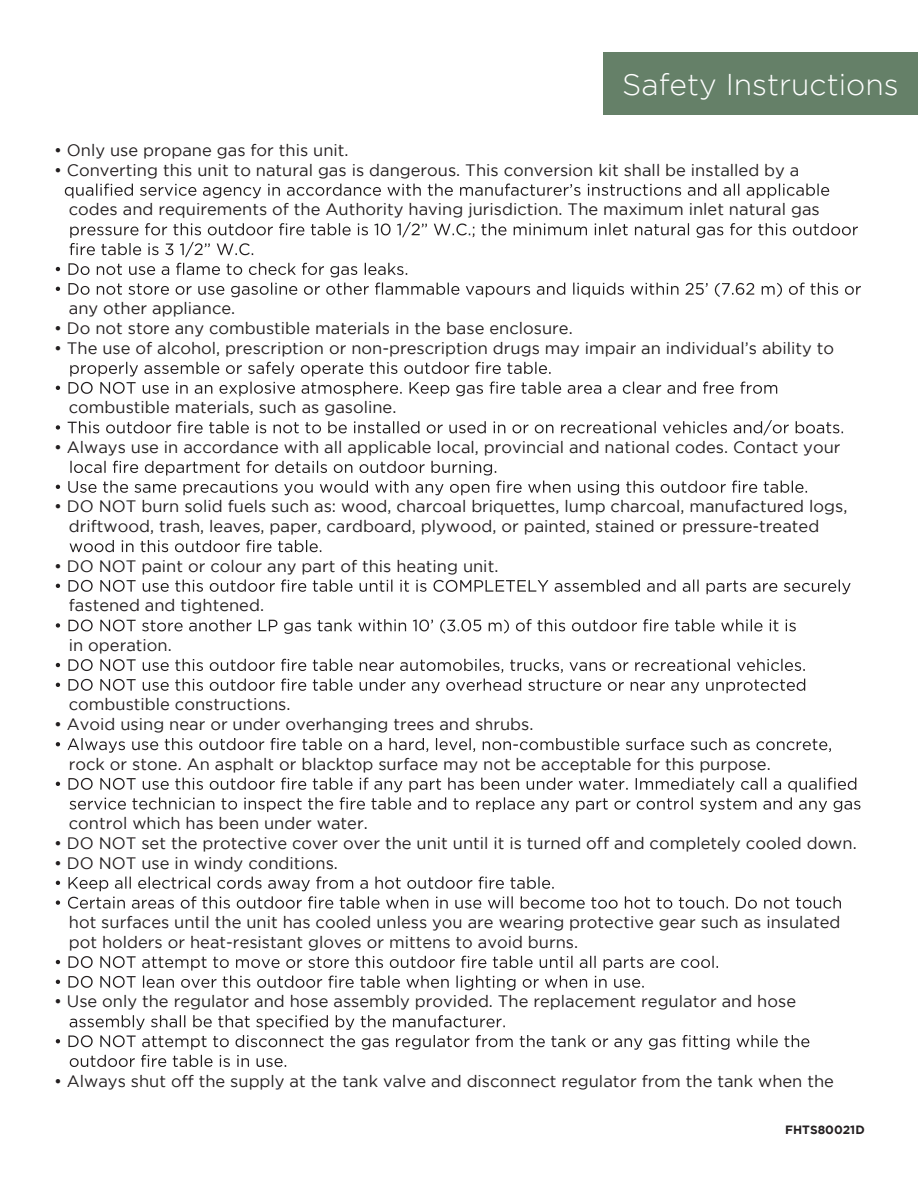
<style>
.page{position:relative;width:918px;height:1188px;background:#fff}
.page>*{position:absolute;margin:0;border:0;box-sizing:border-box;transform-origin:0 0}
.t1{font:300 30px "Gotham";color:#fff}
.t2{font:16.5px/19.8px "Gotham";color:#231f20}
.t3{font:700 12px "Gotham";color:#231f20}
</style>
<div class="page">
<div style="left:603px;top:53px;width:315px;height:62px;background:#658068"></div>
<svg style="left:65px;top:184px;width:764px;height:14px"></svg>
<svg style="left:70px;top:222px;width:788px;height:35px"></svg>
<svg style="left:56px;top:263px;width:805px;height:34px"></svg>
<svg style="left:56px;top:362px;width:721px;height:34px"></svg>
<svg style="left:56px;top:420px;width:787px;height:15px"></svg>
<svg style="left:56px;top:461px;width:751px;height:34px"></svg>
<svg style="left:70px;top:540px;width:251px;height:12px"></svg>
<svg style="left:56px;top:580px;width:795px;height:14px"></svg>
<svg style="left:56px;top:619px;width:740px;height:15px"></svg>
<svg style="left:56px;top:659px;width:749px;height:14px"></svg>
<svg style="left:56px;top:679px;width:749px;height:14px"></svg>
<svg style="left:56px;top:738px;width:775px;height:15px"></svg>
<svg style="left:56px;top:778px;width:804px;height:34px"></svg>
<svg style="left:56px;top:877px;width:785px;height:32px"></svg>
<svg style="left:56px;top:956px;width:517px;height:14px"></svg>
<svg style="left:580px;top:956px;width:138px;height:14px"></svg>
<svg style="left:56px;top:976px;width:531px;height:14px"></svg>
<svg style="left:595px;top:976px;width:49px;height:12px"></svg>
<svg style="left:592px;top:1035px;width:217px;height:15px"></svg>
<svg style="left:56px;top:1015px;width:530px;height:52px"></svg>
<h1 class="t1" style="left:622px;top:68px;width:278px">Safety Instructions</h1>
<p class="t2" style="left:54px;top:140px;width:296px">• Only use propane gas for this unit.</p>
<p class="t2" style="left:54px;top:160px;width:747px">• Converting this unit to natural gas is dangerous. This conversion kit shall be installed by a</p>
<p class="t2" style="left:69px;top:199px;width:752px">codes and requirements of the Authority having jurisdiction. The maximum inlet natural gas</p>
<p class="t2" style="left:69px;top:298px;width:168px">any other appliance.</p>
<p class="t2" style="left:54px;top:318px;width:520px">• Do not store any combustible materials in the base enclosure.</p>
<p class="t2" style="left:54px;top:338px;width:782px">• The use of alcohol, prescription or non-prescription drugs may impair an individual’s ability to</p>
<p class="t2" style="left:69px;top:397px;width:329px">combustible materials, such as gasoline.</p>
<p class="t2" style="left:54px;top:437px;width:788px">• Always use in accordance with all applicable local, provincial and national codes. Contact your</p>
<p class="t2" style="left:69px;top:496px;width:780px;text-indent:-15px">• DO NOT burn solid fuels such as: wood, charcoal briquettes, lump charcoal, manufactured logs, driftwood, trash, leaves, paper, cardboard, plywood, or painted, stained or pressure-treated</p>
<p class="t2" style="left:54px;top:556px;width:446px">• DO NOT paint or colour any part of this heating unit.</p>
<p class="t2" style="left:69px;top:595px;width:197px">fastened and tightened.</p>
<p class="t2" style="left:69px;top:635px;width:104px">in operation.</p>
<p class="t2" style="left:69px;top:694px;width:223px">combustible constructions.</p>
<p class="t2" style="left:54px;top:714px;width:481px">• Avoid using near or under overhanging trees and shrubs.</p>
<p class="t2" style="left:69px;top:754px;width:703px">rock or stone. An asphalt or blacktop surface may not be acceptable for this purpose.</p>
<p class="t2" style="left:69px;top:813px;width:300px">control which has been under water.</p>
<p class="t2" style="left:54px;top:833px;width:804px">• DO NOT set the protective cover over the unit until it is turned off and completely cooled down.</p>
<p class="t2" style="left:54px;top:853px;width:285px">• DO NOT use in windy conditions.</p>
<p class="t2" style="left:69px;top:912px;width:773px">hot surfaces until the unit has cooled unless you are wearing protective gear such as insulated pot holders or heat-resistant gloves or mittens to avoid burns.</p>
<p class="t2" style="left:54px;top:991px;width:744px">• Use only the regulator and hose assembly provided. The replacement regulator and hose</p>
<p class="t2" style="left:54px;top:1071px;width:782px">• Always shut off the supply at the tank valve and disconnect regulator from the tank when the</p>
<p class="t3" style="left:785px;top:1123px;width:81px">FHTS80021D</p>
</div>
